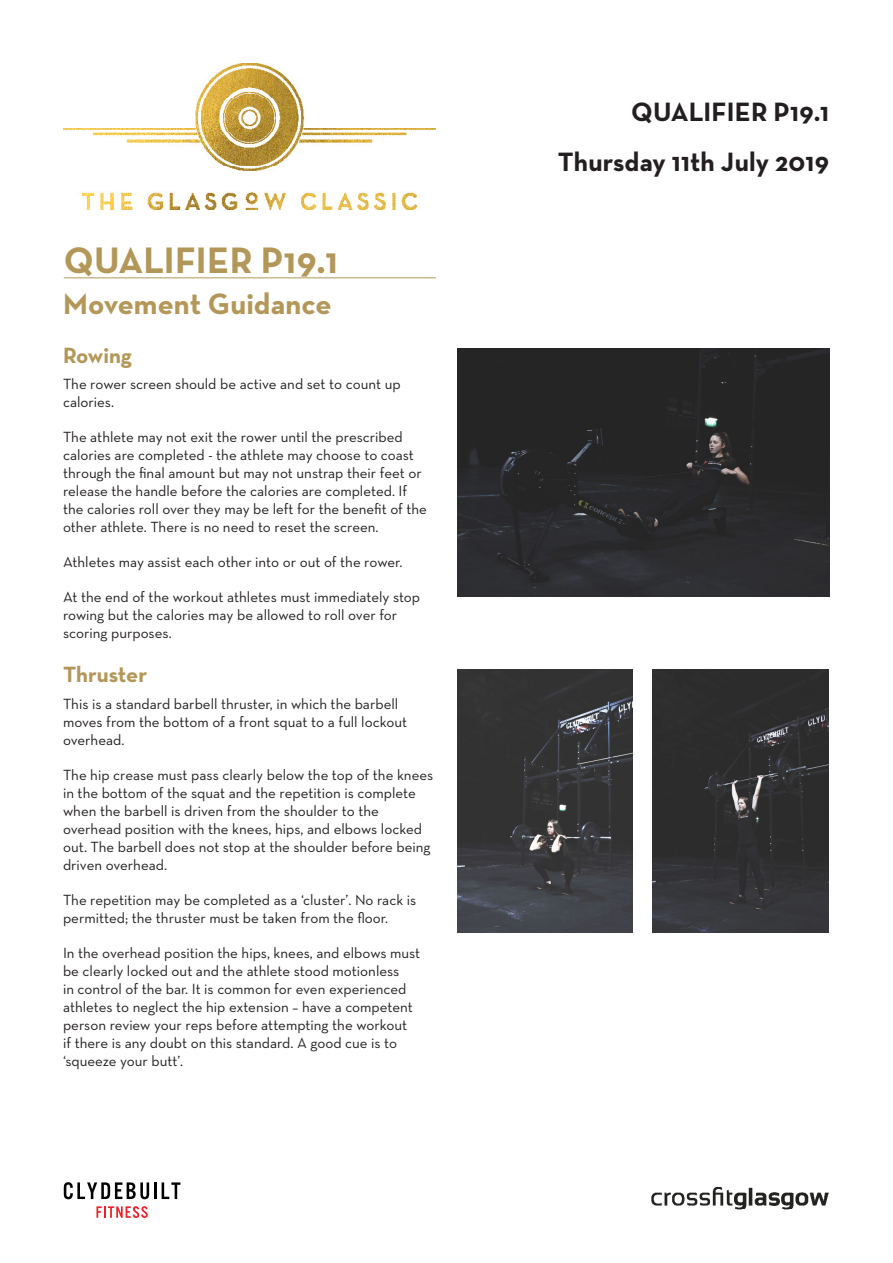
<style>
.page{position:relative;width:893px;height:1263px;background:#fff}
.page>*{position:absolute;margin:0;border:0;box-sizing:border-box;transform-origin:0 0}
.t1{font:700 37.5px "Neutra Text";letter-spacing:.005em;color:#b39758}
.t2{font:700 30px "Neutra Text";color:#b39758}
.t3{font:700 27px "Neutra Text";letter-spacing:.01em;color:#231f20}
.t4{font:700 22.5px "Neutra Text";letter-spacing:-.005em;color:#b39758}
.t5{font:15px/18px "Neutra Text";color:#231f20}
</style>
<div class="page">
<img style="left:64px;top:64px;width:372px;height:145px">
<hr style="left:64px;top:277px;width:372px;height:1px;background:#b39758">
<svg style="left:64px;top:1182px;width:85px;height:17px"></svg>
<hr style="left:154px;top:1182px;width:3px;height:17px;background:#000">
<svg style="left:162px;top:1182px;width:18px;height:17px"></svg>
<svg style="left:96px;top:1206px;width:52px;height:12px"></svg>
<img style="left:651px;top:1187px;width:178px;height:23px">
<img style="left:457px;top:669px;width:176px;height:263px">
<img style="left:652px;top:669px;width:176px;height:263px">
<img style="left:457px;top:349px;width:372px;height:248px">
<p class="t1" style="left:64px;top:237px;width:276px">QUALIFIER P19.1</p>
<p class="t2" style="left:63px;top:285px;width:270px">Movement Guidance</p>
<p class="t4" style="left:63px;top:341px;width:70px">Rowing</p>
<p class="t5" style="left:63px;top:375px;width:339px">The rower screen should be active and set to count up calories.</p>
<p class="t5" style="left:63px;top:428px;width:366px">The athlete may not exit the rower until the prescribed calories are completed - the athlete may choose to coast through the final amount but may not unstrap their feet or release the handle before the calories are completed. If the calories roll over they may be left for the benefit of the other athlete. There is no need to reset the screen.</p>
<p class="t5" style="left:63px;top:553px;width:341px">Athletes may assist each other into or out of the rower.</p>
<p class="t5" style="left:63px;top:588px;width:359px">At the end of the workout athletes must immediately stop rowing but the calories may be allowed to roll over for scoring purposes.</p>
<p class="t4" style="left:63px;top:660px;width:86px">Thruster</p>
<p class="t5" style="left:63px;top:694px;width:346px">This is a standard barbell thruster, in which the barbell moves from the bottom of a front squat to a full lockout overhead.</p>
<p class="t5" style="left:63px;top:765px;width:372px">The hip crease must pass clearly below the top of the knees in the bottom of the squat and the repetition is complete when the barbell is driven from the shoulder to the overhead position with the knees, hips, and elbows locked out. The barbell does not stop at the shoulder before being driven overhead.</p>
<p class="t5" style="left:63px;top:890px;width:355px">The repetition may be completed as a ‘cluster’. No rack is permitted; the thruster must be taken from the floor.</p>
<p class="t5" style="left:63px;top:943px;width:359px">In the overhead position the hips, knees, and elbows must be clearly locked out and the athlete stood motionless<br>in control of the bar. It is common for even experienced athletes to neglect the hip extension – have a competent person review your reps before attempting the workout<br>if there is any doubt on this standard. A good cue is to ‘squeeze your butt’.</p>
<p class="t3" style="left:631px;top:95px;width:200px">QUALIFIER P19.1</p>
<p class="t3" style="left:558px;top:145px;width:273px">Thursday 11th July 2019</p>
</div>
